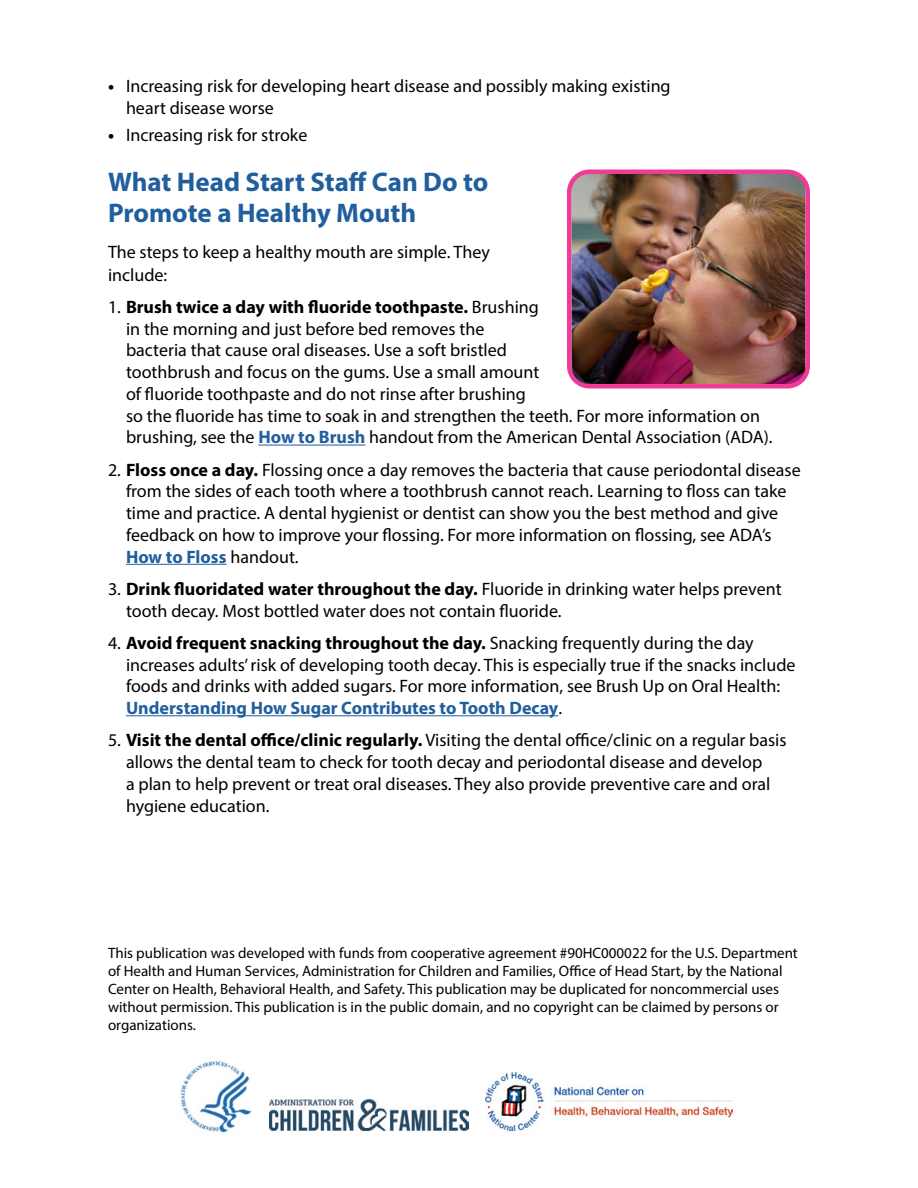
<style>
.page{position:relative;width:918px;height:1188px;background:#fff}
.page>*{position:absolute;margin:0;border:0;box-sizing:border-box;transform-origin:0 0}
.Heading_1{font:700 27px/31.5px "Myriad Pro";color:#215e9e}
.Body_text{font:18px/21.8px "Myriad Pro";color:#000}
.Credit_line{font:15px/18px "Myriad Pro";color:#000}
.s1{font-weight:700}
.s2{font-weight:700;color:#215e9e}
</style>
<div class="page">
<hr style="left:258px;top:445px;width:107px;height:1px;background:#215e9e">
<hr style="left:126px;top:564px;width:101px;height:1px;background:#215e9e">
<hr style="left:126px;top:715px;width:432px;height:1px;background:#215e9e">
<img style="left:572px;top:172px;width:233px;height:211px">
<div style="left:567px;top:170px;width:243px;height:218px;border:4px solid #ee3d96;border-radius:20px"></div>
<img style="left:180px;top:1061px;width:72px;height:72px">
<img style="left:269px;top:1100px;width:200px;height:31px">
<img style="left:485px;top:1073px;width:247px;height:57px">
<p class="Body_text" style="left:126px;top:74px;width:546px;line-height:22.5px;text-indent:-18px"><span class="s1">•</span> Increasing risk for developing heart disease and possibly making existing heart disease worse</p>
<p class="Body_text" style="left:108px;top:124px;width:201px"><span class="s1">•</span> Increasing risk for stroke</p>
<h2 class="Heading_1" style="left:108px;top:165px;width:382px">What Head Start Staff Can Do to<br>Promote a Healthy Mouth</h2>
<p class="Body_text" style="left:108px;top:240px;width:383px;line-height:22.5px">The steps to keep a healthy mouth are simple. They include:</p>
<p class="Body_text" style="left:126px;top:296px;width:648px;text-indent:-18px">1. <span class="s1">Brush twice a day with fluoride toothpaste.</span> Brushing<br>in the morning and just before bed removes the<br>bacteria that cause oral diseases. Use a soft bristled<br>toothbrush and focus on the gums. Use a small amount<br>of fluoride toothpaste and do not rinse after brushing<br>so the fluoride has time to soak in and strengthen the teeth. For more information on brushing, see the <span class="s2">How to Brush</span> handout from the American Dental Association (ADA).</p>
<p class="Body_text" style="left:126px;top:458px;width:676px;text-indent:-18px">2. <span class="s1">Floss once a day.</span> Flossing once a day removes the bacteria that cause periodontal disease from the sides of each tooth where a toothbrush cannot reach. Learning to floss can take time and practice. A dental hygienist or dentist can show you the best method and give feedback on how to improve your flossing. For more information on flossing, see ADA’s <span class="s2">How to Floss</span> handout.</p>
<p class="Body_text" style="left:126px;top:578px;width:657px;text-indent:-18px">3. <span class="s1">Drink fluoridated water throughout the day.</span> Fluoride in drinking water helps prevent tooth decay. Most bottled water does not contain fluoride.</p>
<p class="Body_text" style="left:126px;top:632px;width:671px;text-indent:-18px">4. <span class="s1">Avoid frequent snacking throughout the day.</span> Snacking frequently during the day increases adults’ risk of developing tooth decay. This is especially true if the snacks include foods and drinks with added sugars. For more information, see Brush Up on Oral Health:<br><span class="s2">Understanding How Sugar Contributes to Tooth Decay</span>.</p>
<p class="Body_text" style="left:126px;top:729px;width:662px;text-indent:-18px">5. <span class="s1">Visit the dental office/clinic regularly.</span> Visiting the dental office/clinic on a regular basis allows the dental team to check for tooth decay and periodontal disease and develop<br>a plan to help prevent or treat oral diseases. They also provide preventive care and oral hygiene education.</p>
<p class="Credit_line" style="left:108px;top:943px;width:691px">This publication was developed with funds from cooperative agreement #90HC000022 for the U.S. Department of Health and Human Services, Administration for Children and Families, Office of Head Start, by the National Center on Health, Behavioral Health, and Safety. This publication may be duplicated for noncommercial uses without permission. This publication is in the public domain, and no copyright can be claimed by persons or organizations.</p>
</div>
